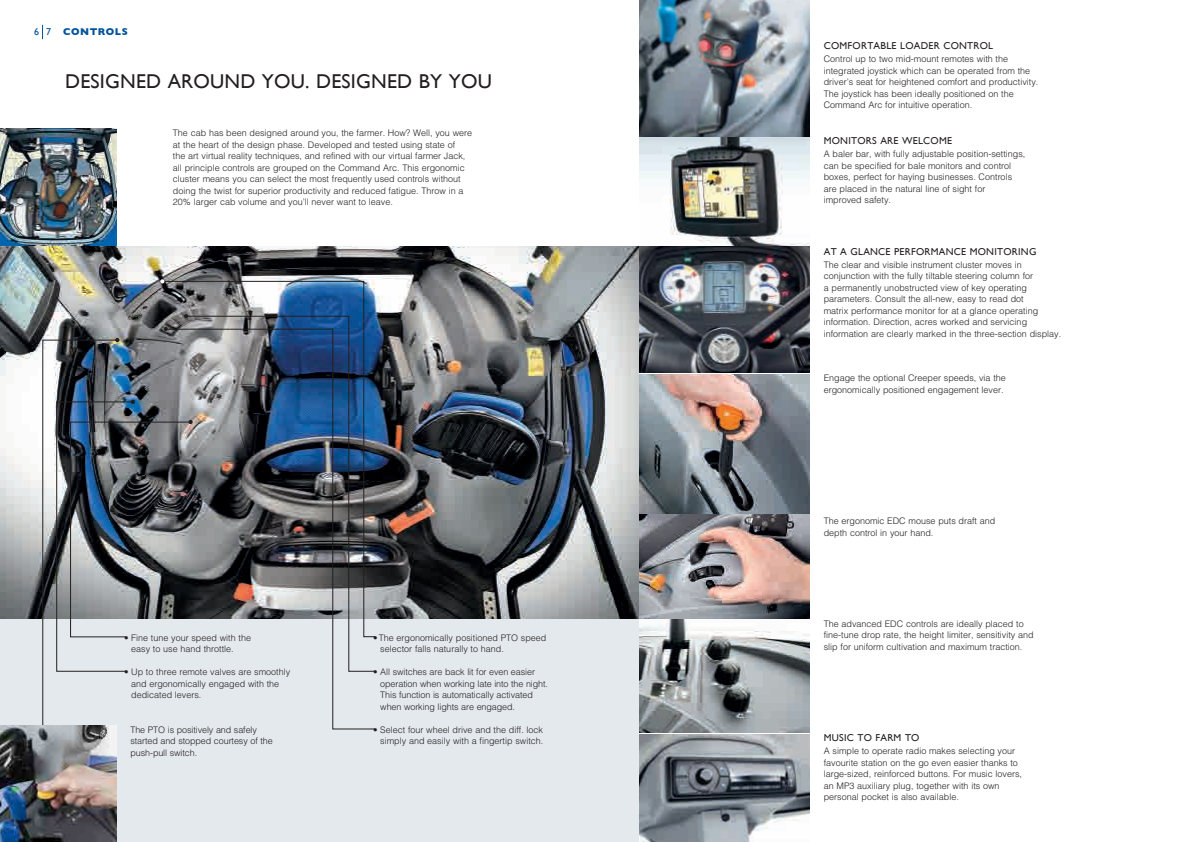
<style>
.page{position:relative;width:1191px;height:842px;background:#fff}
.page>*{position:absolute;margin:0;border:0;box-sizing:border-box;transform-origin:0 0}
.t1{font:20px "Gill Sans";letter-spacing:.01em;color:#231f20}
.t2{font:10px "Gill Sans";letter-spacing:.025em;color:#231f20}
.t3{font:700 10px "Gill Sans";letter-spacing:.05em;color:#01529b}
.t4{font:300 9px/11.5px "Helvetica";color:#231f20}
.s1{font-weight:400}
</style>
<div class="page">
<img style="left:0;top:247px;width:638px;height:371px">
<div style="left:0;top:619px;width:638px;height:223px;background:#e4e9ed"></div>
<svg style="left:42px;top:25px;width:1px;height:14px"></svg>
<img style="left:0;top:129px;width:116px;height:116px">
<img style="left:639px;top:0;width:170px;height:137px">
<img style="left:639px;top:137px;width:170px;height:108px">
<img style="left:639px;top:513px;width:170px;height:220px">
<svg style="left:639px;top:734px;width:170px;height:108px;background:#868d94"></svg>
<img style="left:639px;top:247px;width:170px;height:126px">
<img style="left:639px;top:374px;width:170px;height:139px">
<img style="left:639px;top:514px;width:170px;height:104px">
<img style="left:0;top:726px;width:117px;height:116px">
<img style="left:42px;top:338px;width:120px;height:388px">
<img style="left:162px;top:281px;width:214px;height:356px">
<svg style="left:186px;top:316px;width:189px;height:13px;background:#496788"></svg>
<img style="left:166px;top:329px;width:209px;height:400px">
<svg style="left:160px;top:279px;width:4px;height:5px"></svg>
<svg style="left:184px;top:314px;width:4px;height:4px"></svg>
<svg style="left:164px;top:327px;width:4px;height:4px"></svg>
<p class="t3" style="left:34px;top:26px;width:95px"><span class="s1">6 7</span> CONTROLS</p>
<h1 class="t1" style="left:65px;top:69px;width:428px">DESIGNED AROUND YOU. DESIGNED BY YOU</h1>
<p class="t4" style="left:173px;top:127px;width:301px">The cab has been designed around you, the farmer. How? Well, you were at the heart of the design phase. Developed and tested using state of<br>the art virtual reality techniques, and refined with our virtual farmer Jack, all principle controls are grouped on the Command Arc. This ergonomic cluster means you can select the most frequently used controls without doing the twist for superior productivity and reduced fatigue. Throw in a 20% larger cab volume and you’ll never want to leave.</p>
<p class="t4" style="left:131px;top:632px;width:121px;text-indent:-7px">• Fine tune your speed with the easy to use hand throttle.</p>
<p class="t4" style="left:131px;top:666px;width:161px;text-indent:-7px">• Up to three remote valves are smoothly and ergonomically engaged with the dedicated levers.</p>
<p class="t4" style="left:130px;top:724px;width:144px">The PTO is positively and safely started and stopped courtesy of the push-pull switch.</p>
<p class="t4" style="left:380px;top:632px;width:168px;text-indent:-7px">•The ergonomically positioned PTO speed selector falls naturally to hand.</p>
<p class="t4" style="left:380px;top:666px;width:169px;text-indent:-7px">• All switches are back lit for even easier operation when working late into the night.<br>This function is automatically activated when working lights are engaged.</p>
<p class="t4" style="left:373px;top:724px;width:172px;text-align:right">• Select four wheel drive and the diff. lock simply and easily with a fingertip switch.</p>
<p class="t2" style="left:823px;top:40px;width:171px">COMFORTABLE LOADER CONTROL</p>
<p class="t4" style="left:823px;top:53px;width:216px">Control up to two mid-mount remotes with the integrated joystick which can be operated from the driver’s seat for heightened comfort and productivity.<br>The joystick has been ideally positioned on the Command Arc for intuitive operation.</p>
<p class="t2" style="left:823px;top:135px;width:130px">MONITORS ARE WELCOME</p>
<p class="t4" style="left:823px;top:148px;width:203px">A baler bar, with fully adjustable position-settings, can be specified for bale monitors and control boxes, perfect for haying businesses. Controls are placed in the natural line of sight for improved safety.</p>
<p class="t2" style="left:823px;top:246px;width:214px">AT A GLANCE PERFORMANCE MONITORING</p>
<p class="t4" style="left:823px;top:259px;width:239px">The clear and visible instrument cluster moves in conjunction with the fully tiltable steering column for<br>a permanently unobstructed view of key operating parameters. Consult the all-new, easy to read dot<br>matrix performance monitor for at a glance operating information. Direction, acres worked and servicing information are clearly marked in the three-section display.</p>
<p class="t4" style="left:823px;top:372px;width:184px">Engage the optional Creeper speeds, via the ergonomically positioned engagement lever.</p>
<p class="t4" style="left:823px;top:515px;width:173px">The ergonomic EDC mouse puts draft and depth control in your hand.</p>
<p class="t4" style="left:823px;top:617px;width:211px">The advanced EDC controls are ideally placed to fine-tune drop rate, the height limiter, sensitivity and slip for uniform cultivation and maximum traction.</p>
<p class="t2" style="left:823px;top:732px;width:97px">MUSIC TO FARM TO</p>
<p class="t4" style="left:823px;top:745px;width:200px">A simple to operate radio makes selecting your favourite station on the go even easier thanks to large-sized, reinforced buttons. For music lovers, an MP3 auxiliary plug, together with its own personal pocket is also available.</p>
</div>
